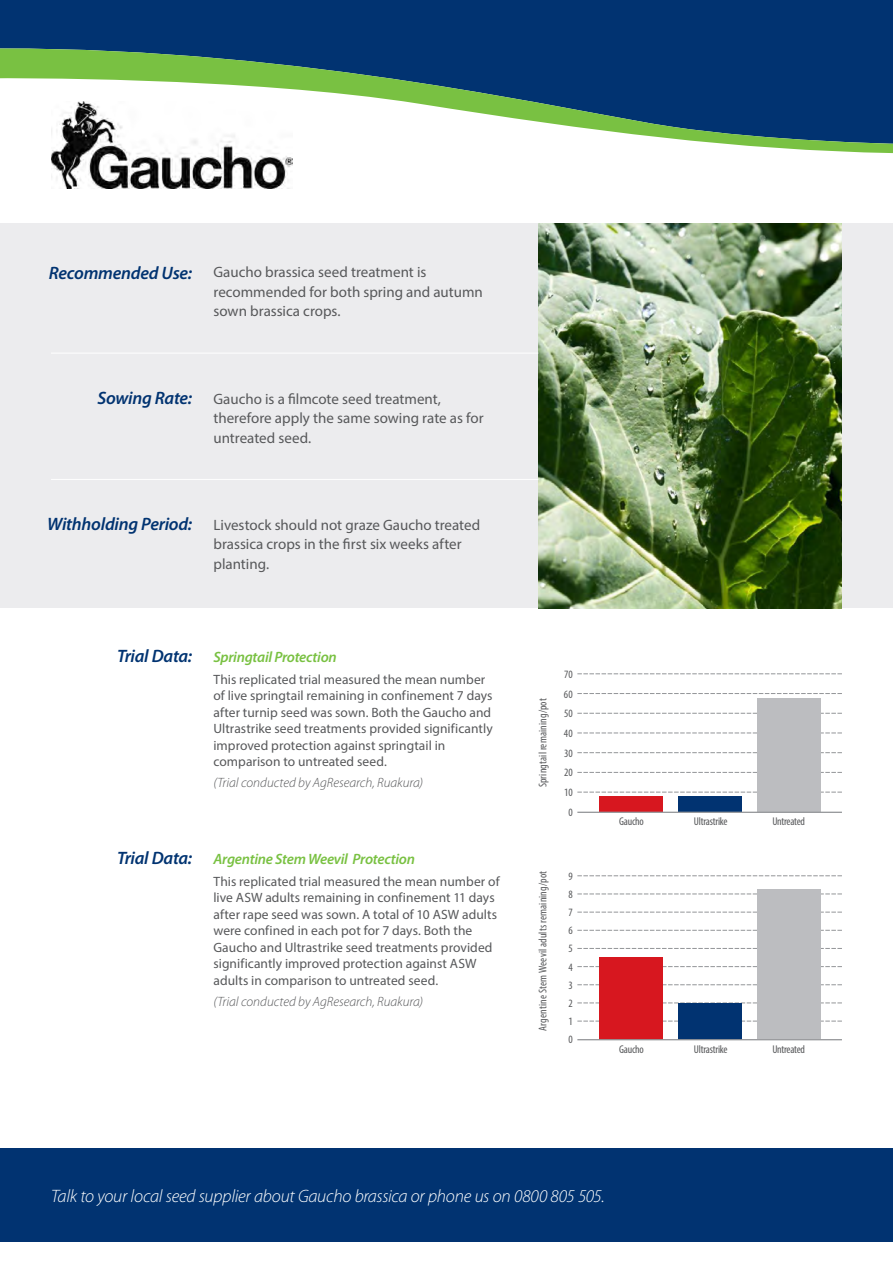
<style>
.page{position:relative;width:893px;height:1263px;background:#fff}
.page>*{position:absolute;margin:0;border:0;box-sizing:border-box;transform-origin:0 0}
.t1{font:italic 300 18px "Myriad Pro";letter-spacing:-.015em;color:#fff}
.Heading{font:italic 600 18px "Myriad Pro";letter-spacing:-.015em;color:#013371}
.BODY{font:15px/19.5px "Myriad Pro";color:#57585a}
.GRAPH_Title{font:italic 600 15px "Myriad Pro";letter-spacing:-.02em;color:#79c142}
.GRAPH_Body{font:13.5px/16.5px "Myriad Pro";letter-spacing:.005em;color:#57585a}
.Heading-2{font:italic 300 13.5px "Myriad Pro";color:#57585a}
.Heading-3{font:condensed 11.25px "Myriad Pro";letter-spacing:.005em;color:#57585a}
.Heading-4{font:condensed 11.25px "Myriad Pro";letter-spacing:-.02em;color:#57585a}
.Heading-5{font:condensed 11.25px "Myriad Pro";letter-spacing:-.025em;color:#57585a}
</style>
<div class="page">
<div style="left:0;top:1148px;width:893px;height:94px;background:#013371"></div>
<div style="left:0;top:224px;width:893px;height:384px;background:#ececee"></div>
<div style="left:0;top:0;width:893px;height:48px;background:#013371"></div>
<svg style="left:0;top:48px;width:893px;height:105px"></svg>
<img style="left:538px;top:224px;width:304px;height:384px">
<hr style="left:51px;top:353px;width:487px;height:1px;background:#fff">
<hr style="left:51px;top:479px;width:487px;height:1px;background:#fff">
<img style="left:51px;top:102px;width:242px;height:87px">
<svg style="left:577px;top:792px;width:265px;height:1px"></svg>
<svg style="left:577px;top:1021px;width:265px;height:1px"></svg>
<svg style="left:577px;top:772px;width:265px;height:1px"></svg>
<svg style="left:577px;top:1003px;width:265px;height:1px"></svg>
<svg style="left:577px;top:752px;width:265px;height:1px"></svg>
<svg style="left:577px;top:984px;width:265px;height:1px"></svg>
<svg style="left:577px;top:733px;width:265px;height:1px"></svg>
<svg style="left:577px;top:966px;width:265px;height:1px"></svg>
<svg style="left:577px;top:693px;width:265px;height:1px"></svg>
<svg style="left:577px;top:930px;width:265px;height:1px"></svg>
<svg style="left:577px;top:894px;width:265px;height:1px"></svg>
<svg style="left:577px;top:875px;width:265px;height:1px"></svg>
<svg style="left:577px;top:713px;width:265px;height:1px"></svg>
<svg style="left:577px;top:948px;width:265px;height:1px"></svg>
<svg style="left:577px;top:912px;width:265px;height:1px"></svg>
<svg style="left:577px;top:673px;width:265px;height:1px"></svg>
<div style="left:600px;top:796px;width:63px;height:16px;background:#d7171f"></div>
<div style="left:600px;top:957px;width:63px;height:82px;background:#d7171f"></div>
<div style="left:757px;top:698px;width:64px;height:114px;background:#bcbdc0"></div>
<div style="left:757px;top:889px;width:64px;height:150px;background:#bcbdc0"></div>
<div style="left:678px;top:796px;width:64px;height:16px;background:#013371"></div>
<div style="left:678px;top:1003px;width:64px;height:36px;background:#013371"></div>
<hr style="left:577px;top:812px;width:265px;height:1px;background:#939598">
<hr style="left:577px;top:1039px;width:265px;height:1px;background:#939598">
<p class="Heading" style="left:49px;top:262px;width:145px">Recommended Use:</p>
<p class="BODY" style="left:213px;top:262px;width:271px">Gaucho brassica seed treatment is recommended for both spring and autumn sown brassica crops.</p>
<p class="Heading" style="left:98px;top:386px;width:96px">Sowing Rate:</p>
<p class="BODY" style="left:213px;top:388px;width:272px">Gaucho is a filmcote seed treatment, therefore apply the same sowing rate as for untreated seed.</p>
<p class="Heading" style="left:47px;top:512px;width:147px">Withholding Period:</p>
<p class="BODY" style="left:213px;top:515px;width:268px">Livestock should not graze Gaucho treated brassica crops in the first six weeks after planting.</p>
<p class="Heading" style="left:117px;top:644px;width:77px">Trial Data:</p>
<p class="GRAPH_Title" style="left:213px;top:647px;width:125px">Springtail Protection</p>
<p class="GRAPH_Body" style="left:213px;top:671px;width:281px">This replicated trial measured the mean number of live springtail remaining in confinement 7 days after turnip seed was sown. Both the Gaucho and Ultrastrike seed treatments provided significantly improved protection against springtail in comparison to untreated seed.</p>
<p class="Heading-2" style="left:213px;top:775px;width:211px">(Trial conducted by AgResearch, Ruakura)</p>
<p class="Heading-3" style="left:536px;top:787px;width:91px;rotate:-90deg">Springtail remaining/pot</p>
<p class="Heading-3" style="left:564px;top:668px;width:10px">70</p>
<p class="Heading-3" style="left:564px;top:687px;width:10px">60</p>
<p class="Heading-3" style="left:564px;top:707px;width:10px">50</p>
<p class="Heading-3" style="left:564px;top:727px;width:10px">40</p>
<p class="Heading-3" style="left:564px;top:746px;width:10px">30</p>
<p class="Heading-3" style="left:564px;top:766px;width:10px">20</p>
<p class="Heading-3" style="left:564px;top:786px;width:10px">10</p>
<p class="Heading-3" style="left:568px;top:805px;width:6px">0</p>
<p class="Heading-3" style="left:619px;top:815px;width:26px">Gaucho</p>
<p class="Heading-4" style="left:694px;top:815px;width:35px">Ultrastrike</p>
<p class="Heading-5" style="left:772px;top:815px;width:34px">Untreated</p>
<p class="Heading" style="left:117px;top:846px;width:77px">Trial Data:</p>
<p class="GRAPH_Title" style="left:213px;top:849px;width:203px">Argentine Stem Weevil Protection</p>
<p class="GRAPH_Body" style="left:213px;top:873px;width:288px">This replicated trial measured the mean number of live ASW adults remaining in confinement 11 days after rape seed was sown. A total of 10 ASW adults were confined in each pot for 7 days. Both the Gaucho and Ultrastrike seed treatments provided significantly improved protection against ASW adults in comparison to untreated seed.</p>
<p class="Heading-2" style="left:213px;top:994px;width:211px">(Trial conducted by AgResearch, Ruakura)</p>
<p class="Heading-3" style="left:536px;top:1030px;width:161px;rotate:-90deg">Argentine Stem Weevil adults remaining/pot</p>
<p class="Heading-3" style="left:568px;top:869px;width:6px">9</p>
<p class="Heading-3" style="left:568px;top:887px;width:6px">8</p>
<p class="Heading-3" style="left:568px;top:905px;width:6px">7</p>
<p class="Heading-3" style="left:568px;top:924px;width:6px">6</p>
<p class="Heading-3" style="left:568px;top:942px;width:6px">5</p>
<p class="Heading-3" style="left:568px;top:960px;width:6px">4</p>
<p class="Heading-3" style="left:568px;top:978px;width:6px">3</p>
<p class="Heading-3" style="left:568px;top:996px;width:6px">2</p>
<p class="Heading-3" style="left:568px;top:1014px;width:6px">1</p>
<p class="Heading-3" style="left:568px;top:1033px;width:6px">0</p>
<p class="Heading-3" style="left:619px;top:1042px;width:26px">Gaucho</p>
<p class="Heading-4" style="left:694px;top:1042px;width:35px">Ultrastrike</p>
<p class="Heading-5" style="left:772px;top:1042px;width:34px">Untreated</p>
<p class="t1" style="left:51px;top:1186px;width:555px">Talk to your local seed supplier about Gaucho brassica or phone us on 0800 805 505.</p>
</div>
